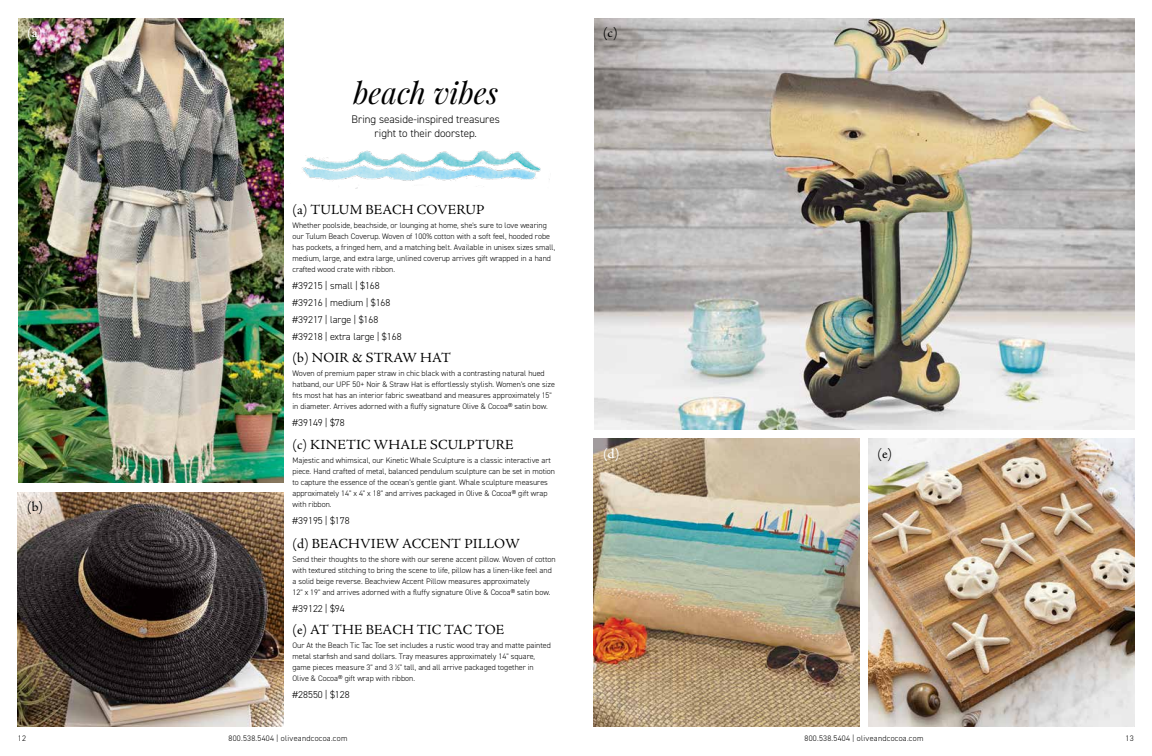
<style>
.page{position:relative;width:1152px;height:756px;background:#fff}
.page>*{position:absolute;margin:0;border:0;box-sizing:border-box;transform-origin:0 0}
.t1{font:italic 30px "Playfair Display";color:#000}
.t2{font:14px "Adobe Jenson Pro";letter-spacing:.015em;color:#000}
.t3{font:600 14px "Adobe Jenson Pro";color:#fff}
.t4{font:300 11px/14px "DIN2014";color:#000;text-align:center}
.t5{font:300 10px/17px "DIN2014";color:#000}
.t6{font:300 8px/11px "DIN2014";color:#000}
.t7{font:300 8px "DIN2014";letter-spacing:.035em;color:#000}
</style>
<div class="page">
<img style="left:868px;top:439px;width:266px;height:288px">
<img style="left:594px;top:439px;width:266px;height:288px">
<img style="left:18px;top:493px;width:266px;height:234px">
<img style="left:594px;top:18px;width:540px;height:412px">
<img style="left:18px;top:18px;width:266px;height:465px">
<img style="left:302px;top:150px;width:248px;height:39px">
<h2 class="t3" style="left:27px;top:25px;width:17px">(a)</h2>
<h2 class="t2" style="left:27px;top:499px;width:18px">(b)</h2>
<h1 class="t1" style="left:353px;top:73px;width:146px">beach vibes</h1>
<h3 class="t4" style="left:352px;top:112px;width:150px">Bring seaside-inspired treasures right to their doorstep.</h3>
<h2 class="t2" style="left:292px;top:201px;width:193px">(a) TULUM BEACH COVERUP</h2>
<p class="t6" style="left:292px;top:219px;width:264px">Whether poolside, beachside, or lounging at home, she's sure to love wearing our Tulum Beach Coverup. Woven of 100% cotton with a soft feel, hooded robe has pockets, a fringed hem, and a matching belt. Available in unisex sizes small, medium, large, and extra large, unlined coverup arrives gift wrapped in a hand crafted wood crate with ribbon.</p>
<p class="t5" style="left:292px;top:277px;width:111px">#39215 | small | $168 #39216 | medium | $168 #39217 | large | $168 #39218 | extra large | $168</p>
<h2 class="t2" style="left:292px;top:350px;width:160px">(b) NOIR &amp; STRAW HAT</h2>
<p class="t6" style="left:292px;top:368px;width:264px">Woven of premium paper straw in chic black with a contrasting natural hued hatband, our UPF 50+ Noir &amp; Straw Hat is effortlessly stylish. Women's one size fits most hat has an interior fabric sweatband and measures approximately 15" in diameter. Arrives adorned with a fluffy signature Olive &amp; Cocoa® satin bow.</p>
<p class="t5" style="left:292px;top:414px;width:54px">#39149 | $78</p>
<h2 class="t2" style="left:292px;top:436px;width:223px">(c) KINETIC WHALE SCULPTURE</h2>
<p class="t6" style="left:292px;top:455px;width:264px">Majestic and whimsical, our Kinetic Whale Sculpture is a classic interactive art piece. Hand crafted of metal, balanced pendulum sculpture can be set in motion to capture the essence of the ocean's gentle giant. Whale sculpture measures approximately 14" x 4" x 18" and arrives packaged in Olive &amp; Cocoa® gift wrap with ribbon.</p>
<p class="t5" style="left:292px;top:512px;width:59px">#39195 | $178</p>
<h2 class="t2" style="left:292px;top:535px;width:229px">(d) BEACHVIEW ACCENT PILLOW</h2>
<p class="t6" style="left:292px;top:553px;width:265px">Send their thoughts to the shore with our serene accent pillow. Woven of cotton with textured stitching to bring the scene to life, pillow has a linen-like feel and a solid beige reverse. Beachview Accent Pillow measures approximately<br>12" x 19" and arrives adorned with a fluffy signature Olive &amp; Cocoa® satin bow.</p>
<p class="t5" style="left:292px;top:600px;width:54px">#39122 | $94</p>
<h2 class="t2" style="left:292px;top:622px;width:213px">(e) AT THE BEACH TIC TAC TOE</h2>
<p class="t6" style="left:292px;top:640px;width:260px">Our At the Beach Tic Tac Toe set includes a rustic wood tray and matte painted metal starfish and sand dollars. Tray measures approximately 14" square, game pieces measure 3" and 3 ½" tall, and all arrive packaged together in Olive &amp; Cocoa® gift wrap with ribbon.</p>
<p class="t5" style="left:292px;top:686px;width:59px">#28550 | $128</p>
<h2 class="t2" style="left:603px;top:25px;width:16px">(c)</h2>
<h2 class="t3" style="left:603px;top:445px;width:18px">(d)</h2>
<h2 class="t2" style="left:878px;top:445px;width:16px">(e)</h2>
<p class="t6" style="left:18px;top:732px;width:10px">12</p>
<p class="t7" style="left:229px;top:733px;width:120px">800.538.5404 | oliveandcocoa.com</p>
<p class="t7" style="left:805px;top:733px;width:120px">800.538.5404 | oliveandcocoa.com</p>
<p class="t6" style="left:1126px;top:732px;width:10px">13</p>
</div>
